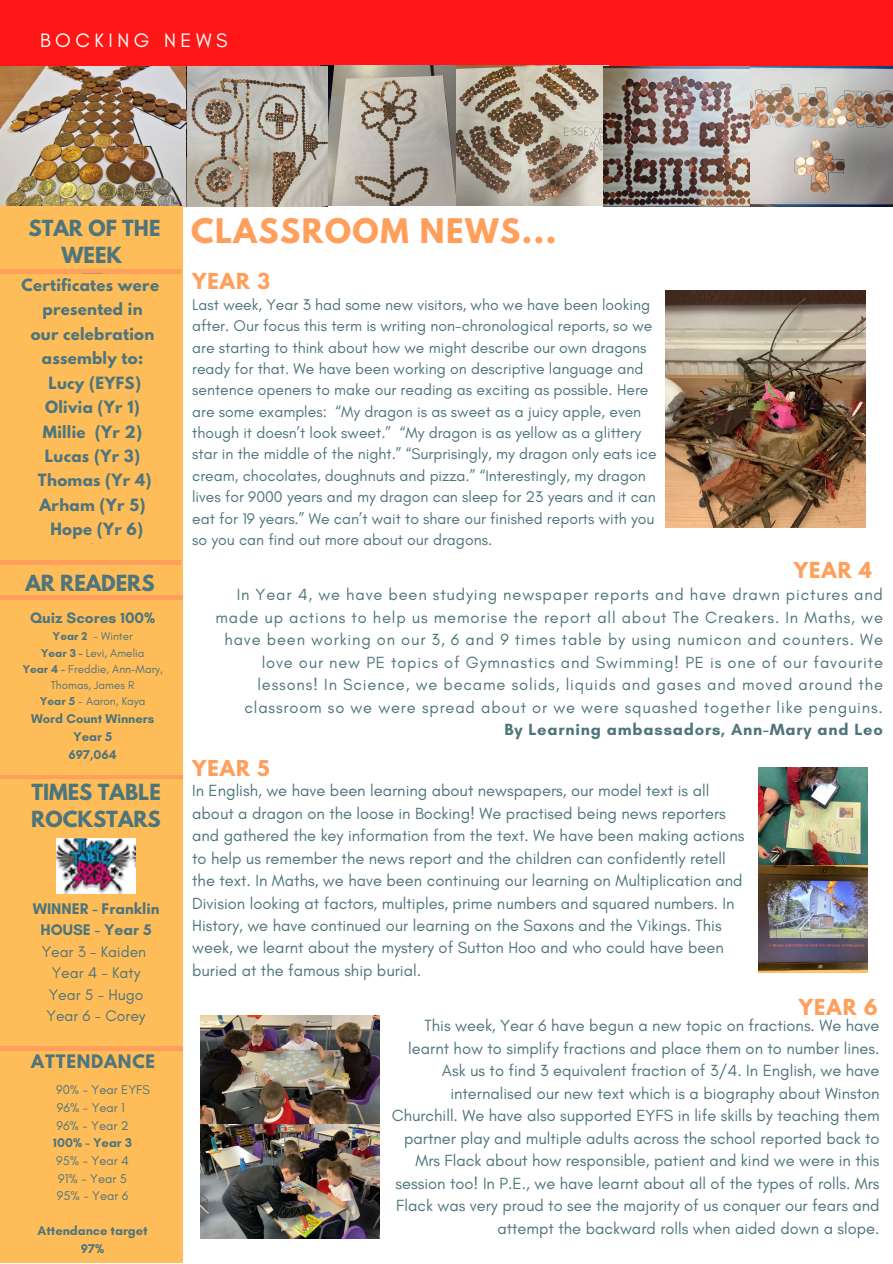
<style>
.page{position:relative;width:893px;height:1264px;background:#fff}
.page>*{position:absolute;margin:0;border:0;box-sizing:border-box;transform-origin:0 0}
.t1{font:700 30px "League Spartan";letter-spacing:.05em;color:#ff9f5c}
.t2{font:19.8px "Glacial Indifference";letter-spacing:.23em;color:#fff}
.t3{font:700 19.65px/27.2px "League Spartan";color:#4e757c;text-align:center}
.t4{font:700 19.5px "League Spartan";letter-spacing:.05em;color:#ff9f5c}
.t5{font:16.5px/22.5px "Glacial Indifference";color:#4e757c}
.t6{font:16.5px/22.5px "Glacial Indifference";letter-spacing:.05em;color:#4e757c;text-align:right}
.t7{font:700 16.5px "Glacial Indifference";letter-spacing:.05em;color:#4e757c}
.t8{font:700 16.5px "League Spartan";letter-spacing:.05em;color:#4e757c}
.t9{font:15.75px/21.3px "Glacial Indifference";color:#4e757c}
.t10{font:700 15.75px "Glacial Indifference";color:#4e757c}
.t11{font:700 15.45px "Glacial Indifference";color:#4e757c}
.t12{font:700 15px "League Spartan";letter-spacing:.02em;color:#4e757c}
.t13{font:12.9px "Glacial Indifference";color:#4e757c}
.t14{font:700 12.9px "Glacial Indifference";color:#4e757c}
.t15{font:11.7px/16.2px "Glacial Indifference";color:#4e757c;text-align:center}
.s1{font-weight:700}
</style>
<div class="page">
<div style="left:0;top:0;width:892px;height:66px;background:#ff1616"></div>
<img style="left:0;top:67px;width:186px;height:139px">
<img style="left:321px;top:65px;width:135px;height:141px">
<div style="left:0;top:206px;width:182px;height:1056px;background:#ffbd59"></div>
<hr style="left:0;top:596px;width:183px;height:3px;background:#ff9f5c">
<hr style="left:0;top:1046px;width:183px;height:4px;background:#ff9f5c">
<hr style="left:0;top:775px;width:183px;height:3px;background:#ff9f5c">
<img style="left:456px;top:65px;width:152px;height:141px">
<hr style="left:0;top:561px;width:181px;height:3px;background:#ff9f5c">
<img style="left:188px;top:67px;width:139px;height:139px">
<hr style="left:0;top:270px;width:181px;height:3px;background:#ff9f5c">
<img style="left:603px;top:67px;width:289px;height:139px">
<img style="left:57px;top:838px;width:79px;height:55px">
<img style="left:665px;top:291px;width:200px;height:236px">
<img style="left:201px;top:1015px;width:178px;height:223px">
<img style="left:758px;top:767px;width:109px;height:98px">
<img style="left:758px;top:865px;width:109px;height:107px">
<p class="t2" style="left:40px;top:29px;width:189px">BOCKING NEWS</p>
<p class="t3" style="left:28px;top:217px;width:133px">STAR OF THE<br>WEEK</p>
<p class="t12" style="left:22px;top:277px;width:139px">Certificates were</p>
<p class="t12" style="left:42px;top:302px;width:102px">presented in</p>
<p class="t12" style="left:31px;top:326px;width:125px">our celebration</p>
<p class="t12" style="left:42px;top:351px;width:103px">assembly to:</p>
<p class="t12" style="left:48px;top:375px;width:94px">Lucy (EYFS)</p>
<p class="t12" style="left:45px;top:399px;width:96px">Olivia (Yr 1)</p>
<p class="t12" style="left:43px;top:424px;width:101px">Millie (Yr 2)</p>
<p class="t12" style="left:45px;top:448px;width:97px">Lucas (Yr 3)</p>
<p class="t12" style="left:38px;top:473px;width:115px">Thomas (Yr 4)</p>
<p class="t12" style="left:40px;top:497px;width:107px">Arham (Yr 5)</p>
<p class="t12" style="left:51px;top:521px;width:94px">Hope (Yr 6)</p>
<p class="t3" style="left:25px;top:572px;width:131px">AR READERS</p>
<p class="t11" style="left:30px;top:608px;width:126px">Quiz Scores 100%</p>
<p class="t15" style="left:53px;top:628px;width:82px"><span class="s1">Year 2</span> - Winter</p>
<p class="t15" style="left:41px;top:644px;width:105px"><span class="s1">Year 3 -</span> Levi, Amelia</p>
<p class="t15" style="left:22px;top:660px;width:142px"><span class="s1">Year 4 -</span> Freddie, Ann-Mary,<br>Thomas, James R</p>
<p class="t15" style="left:40px;top:693px;width:107px"><span class="s1">Year 5</span> - Aaron, Kaya</p>
<p class="t14" style="left:31px;top:711px;width:125px">Word Count Winners</p>
<p class="t14" style="left:73px;top:729px;width:41px">Year 5</p>
<p class="t14" style="left:69px;top:747px;width:50px">697,064</p>
<p class="t3" style="left:31px;top:781px;width:131px;text-align:left">TIMES TABLE<br>ROCKSTARS</p>
<p class="t10" style="left:33px;top:899px;width:128px">WINNER - Franklin</p>
<p class="t10" style="left:40px;top:920px;width:113px">HOUSE - Year 5</p>
<p class="t9" style="left:42px;top:940px;width:106px">Year 3 - Kaiden</p>
<p class="t9" style="left:52px;top:962px;width:90px">Year 4 - Katy</p>
<p class="t9" style="left:49px;top:983px;width:96px">Year 5 - Hugo</p>
<p class="t9" style="left:46px;top:1004px;width:101px">Year 6 - Corey</p>
<p class="t8" style="left:31px;top:1052px;width:125px">ATTENDANCE</p>
<p class="t13" style="left:56px;top:1082px;width:95px">90% - Year EYFS</p>
<p class="t13" style="left:57px;top:1099px;width:70px">96% - Year 1</p>
<p class="t13" style="left:56px;top:1117px;width:74px">96% - Year 2</p>
<p class="t14" style="left:53px;top:1134px;width:80px">100% - Year 3</p>
<p class="t13" style="left:56px;top:1152px;width:74px">95% - Year 4</p>
<p class="t13" style="left:58px;top:1170px;width:70px">91% - Year 5</p>
<p class="t13" style="left:57px;top:1187px;width:73px">95% - Year 6</p>
<p class="t14" style="left:38px;top:1223px;width:112px">Attendance target</p>
<p class="t14" style="left:81px;top:1240px;width:25px">97%</p>
<p class="t1" style="left:191px;top:216px;width:366px">CLASSROOM NEWS...</p>
<p class="t4" style="left:192px;top:271px;width:79px">YEAR 3</p>
<p class="t9" style="left:192px;top:294px;width:466px">Last week, Year 3 had some new visitors, who we have been looking after. Our focus this term is writing non-chronological reports, so we are starting to think about how we might describe our own dragons ready for that. We have been working on descriptive language and sentence openers to make our reading as exciting as possible. Here are some examples: “My dragon is as sweet as a juicy apple, even though it doesn’t look sweet.” “My dragon is as yellow as a glittery star in the middle of the night.” “Surprisingly, my dragon only eats ice cream, chocolates, doughnuts and pizza.” “Interestingly, my dragon lives for 9000 years and my dragon can sleep for 23 years and it can eat for 19 years.” We can’t wait to share our finished reports with you so you can find out more about our dragons.</p>
<p class="t4" style="left:793px;top:560px;width:80px">YEAR 4</p>
<p class="t6" style="left:215px;top:583px;width:668px">In Year 4, we have been studying newspaper reports and have drawn pictures and made up actions to help us memorise the report all about The Creakers. In Maths, we have been working on our 3, 6 and 9 times table by using numicon and counters. We love our new PE topics of Gymnastics and Swimming! PE is one of our favourite lessons! In Science, we became solids, liquids and gases and moved around the classroom so we were spread about or we were squashed together like penguins.</p>
<p class="t7" style="left:504px;top:719px;width:380px">By Learning ambassadors, Ann-Mary and Leo</p>
<p class="t4" style="left:192px;top:758px;width:79px">YEAR 5</p>
<p class="t5" style="left:192px;top:779px;width:553px">In English, we have been learning about newspapers, our model text is all about a dragon on the loose in Bocking! We practised being news reporters and gathered the key information from the text. We have been making actions to help us remember the news report and the children can confidently retell the text. In Maths, we have been continuing our learning on Multiplication and Division looking at factors, multiples, prime numbers and squared numbers. In History, we have continued our learning on the Saxons and the Vikings. This week, we learnt about the mystery of Sutton Hoo and who could have been buried at the famous ship burial.</p>
<p class="t4" style="left:798px;top:997px;width:80px">YEAR 6</p>
<p class="t5" style="left:391px;top:1014px;width:489px;text-align:right">This week, Year 6 have begun a new topic on fractions. We have learnt how to simplify fractions and place them on to number lines.<br>Ask us to find 3 equivalent fraction of 3/4. In English, we have internalised our new text which is a biography about Winston Churchill. We have also supported EYFS in life skills by teaching them partner play and multiple adults across the school reported back to Mrs Flack about how responsible, patient and kind we were in this session too! In P.E., we have learnt about all of the types of rolls. Mrs Flack was very proud to see the majority of us conquer our fears and attempt the backward rolls when aided down a slope.</p>
</div>
